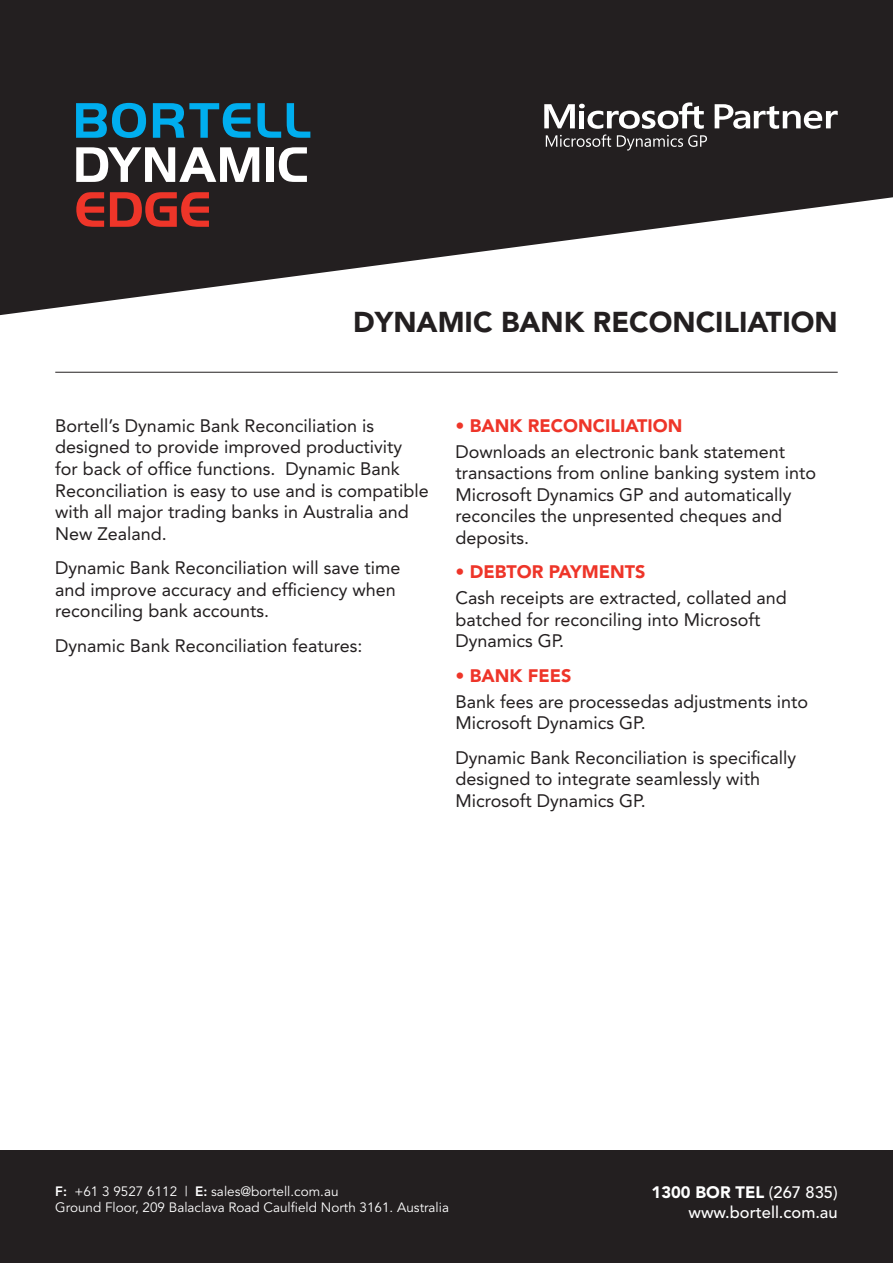
<style>
.page{position:relative;width:893px;height:1263px;background:#fff}
.page>*{position:absolute;margin:0;border:0;box-sizing:border-box;transform-origin:0 0}
.t1{font:900 28.5px "Avenir";color:#231f20}
.t2{font:18px/21.6px "Avenir";color:#231f20}
.t3{font:900 18px "Avenir";color:#ee3529}
.t4{font:500 16.5px/19.8px "Avenir";color:#fff;text-align:right}
.t5{font:13.5px/16.2px "Avenir";color:#fff}
.s1{font-weight:800}
.s2{font-weight:900}
</style>
<div class="page">
<div style="left:0;top:1150px;width:893px;height:113px;background:#231f20"></div>
<svg style="left:0;top:0;width:893px;height:315px;fill:#231f20"></svg>
<svg style="left:544px;top:102px;width:163px;height:49px"></svg>
<svg style="left:715px;top:104px;width:123px;height:25px"></svg>
<svg style="left:76px;top:147px;width:183px;height:35px"></svg>
<div style="left:266px;top:147px;width:8px;height:35px;background:#fff"></div>
<svg style="left:279px;top:147px;width:28px;height:35px"></svg>
<svg style="left:76px;top:192px;width:28px;height:35px"></svg>
<svg style="left:110px;top:192px;width:99px;height:35px;background:#942b24"></svg>
<svg style="left:76px;top:103px;width:70px;height:35px;background:#0e7197"></svg>
<svg style="left:153px;top:103px;width:98px;height:35px;background:#116484"></svg>
<svg style="left:257px;top:103px;width:24px;height:35px"></svg>
<svg style="left:287px;top:103px;width:23px;height:35px"></svg>
<hr style="left:55px;top:372px;width:783px;height:1px;background:#231f20">
<h1 class="t1" style="left:353px;top:305px;width:486px">DYNAMIC BANK RECONCILIATION</h1>
<p class="t2" style="left:55px;top:415px;width:375px">Bortell’s Dynamic Bank Reconciliation is designed to provide improved productivity for back of office functions. Dynamic Bank Reconciliation is easy to use and is compatible with all major trading banks in Australia and New Zealand.</p>
<p class="t2" style="left:55px;top:557px;width:347px">Dynamic Bank Reconciliation will save time and improve accuracy and efficiency when reconciling bank accounts.</p>
<p class="t2" style="left:55px;top:635px;width:309px">Dynamic Bank Reconciliation features:</p>
<p class="t3" style="left:455px;top:415px;width:228px">• BANK RECONCILIATION</p>
<p class="t2" style="left:455px;top:441px;width:362px">Downloads an electronic bank statement transactions from online banking system into Microsoft Dynamics GP and automatically reconciles the unpresented cheques and deposits.</p>
<p class="t3" style="left:455px;top:561px;width:191px">• DEBTOR PAYMENTS</p>
<p class="t2" style="left:455px;top:587px;width:333px">Cash receipts are extracted, collated and batched for reconciling into Microsoft<br>Dynamics GP.</p>
<p class="t3" style="left:455px;top:665px;width:118px">• BANK FEES</p>
<p class="t2" style="left:455px;top:691px;width:354px">Bank fees are processedas adjustments into<br>Microsoft Dynamics GP.</p>
<p class="t2" style="left:455px;top:747px;width:342px">Dynamic Bank Reconciliation is specifically designed to integrate seamlessly with<br>Microsoft Dynamics GP.</p>
<p class="t5" style="left:55px;top:1183px;width:395px"><span class="s1">F:</span> +61 3 9527 6112 | <span class="s1">E:</span> sales@bortell.com.au<br>Ground Floor, 209 Balaclava Road Caulfield North 3161. Australia</p>
<p class="t4" style="left:652px;top:1183px;width:188px"><span class="s2">1300 BOR TEL</span> (267 835) www.bortell.com.au</p>
</div>
